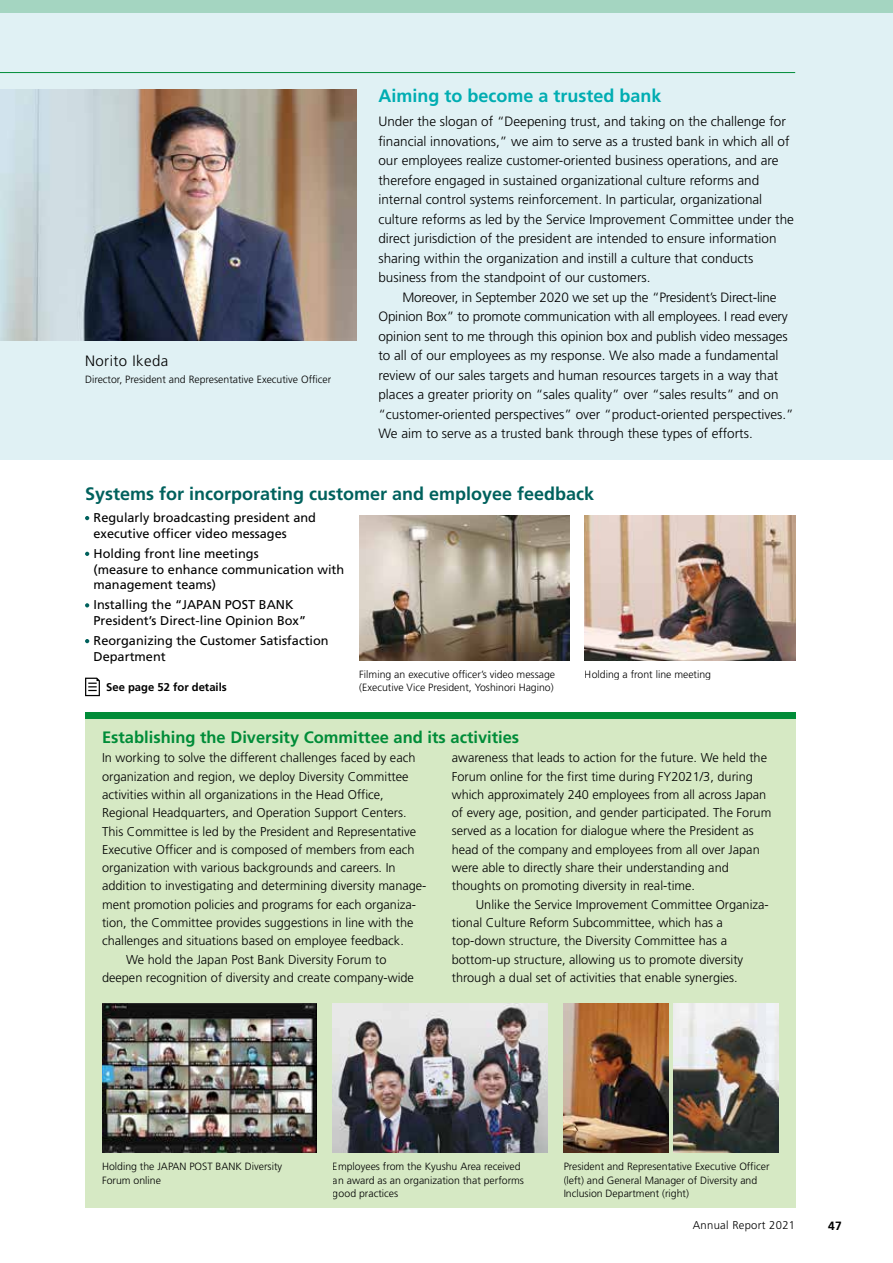
<style>
.page{position:relative;width:893px;height:1263px;background:#fff}
.page>*{position:absolute;margin:0;border:0;box-sizing:border-box;transform-origin:0 0}
.t1{font:700 18px "Frutiger";color:#00615d}
.t2{font:700 18px "Frutiger";color:#00adb2}
.t3{font:700 16.5px "Frutiger";color:#008c38}
.t4{font:300 15px "Frutiger";letter-spacing:.03em;color:#000}
.t5{font:300 13.5px/19.5px "Frutiger";color:#000}
.t6{font:300 12.75px/18.3px "Frutiger";color:#000}
.t7{font:12.75px/15.8px "Frutiger";color:#000}
.t8{font:700 12px "Frutiger";color:#000}
.t9{font:700 11.25px "Frutiger";color:#000}
.t10{font:300 11.25px "Frutiger";letter-spacing:.025em;color:#000}
.t11{font:300 10.5px/13.5px "Frutiger";color:#000}
</style>
<div class="page">
<div style="left:0;top:0;width:893px;height:459px;background:#e0f1f4"></div>
<div style="left:0;top:0;width:893px;height:13px;background:#a4d5c1"></div>
<img style="left:0;top:89px;width:356px;height:251px">
<div style="left:85px;top:712px;width:710px;height:496px;background:#d6e9c4"></div>
<img style="left:102px;top:1004px;width:215px;height:148px">
<img style="left:333px;top:1004px;width:214px;height:148px">
<img style="left:564px;top:1004px;width:105px;height:148px">
<img style="left:673px;top:1004px;width:105px;height:148px">
<hr style="left:0;top:72px;width:795px;height:1px;background:#008c38">
<img style="left:359px;top:516px;width:211px;height:144px">
<img style="left:585px;top:516px;width:210px;height:144px">
<svg style="left:85px;top:516px;width:4px;height:4px"></svg>
<svg style="left:85px;top:552px;width:4px;height:4px"></svg>
<svg style="left:85px;top:603px;width:4px;height:4px"></svg>
<svg style="left:85px;top:639px;width:4px;height:4px"></svg>
<svg style="left:85px;top:678px;width:15px;height:18px"></svg>
<div style="left:85px;top:712px;width:710px;height:6px;background:#008c38"></div>
<p class="t4" style="left:85px;top:352px;width:85px">Norito Ikeda</p>
<p class="t11" style="left:85px;top:373px;width:248px">Director, President and Representative Executive Officer</p>
<h1 class="t2" style="left:378px;top:86px;width:285px">Aiming to become a trusted bank</h1>
<p class="t5" style="left:378px;top:112px;width:417px">Under the slogan of “Deepening trust, and taking on the challenge for financial innovations,” we aim to serve as a trusted bank in which all of our employees realize customer-oriented business operations, and are therefore engaged in sustained organizational culture reforms and internal control systems reinforcement. In particular, organizational culture reforms as led by the Service Improvement Committee under the direct jurisdiction of the president are intended to ensure information sharing within the organization and instill a culture that conducts business from the standpoint of our customers.</p>
<p class="t5" style="left:378px;top:287px;width:417px;text-indent:24px">Moreover, in September 2020 we set up the “President’s Direct-line Opinion Box” to promote communication with all employees. I read every opinion sent to me through this opinion box and publish video messages to all of our employees as my response. We also made a fundamental review of our sales targets and human resources targets in a way that places a greater priority on “sales quality” over “sales results” and on “customer-oriented perspectives” over “product-oriented perspectives.” We aim to serve as a trusted bank through these types of efforts.</p>
<h1 class="t1" style="left:85px;top:483px;width:511px">Systems for incorporating customer and employee feedback</h1>
<p class="t7" style="left:94px;top:510px;width:224px">Regularly broadcasting president and executive officer video messages</p>
<p class="t7" style="left:94px;top:545px;width:252px">Holding front line meetings<br>(measure to enhance communication with management teams)</p>
<p class="t7" style="left:94px;top:597px;width:214px">Installing the “JAPAN POST BANK<br>President’s Direct-line Opinion Box”</p>
<p class="t7" style="left:94px;top:633px;width:237px">Reorganizing the Customer Satisfaction<br>Department</p>
<p class="t9" style="left:106px;top:681px;width:122px">See page 52 for details</p>
<p class="t11" style="left:359px;top:667px;width:197px">Filming an executive officer’s video message (Executive Vice President, Yoshinori Hagino)</p>
<p class="t11" style="left:585px;top:667px;width:128px">Holding a front line meeting</p>
<p class="t3" style="left:102px;top:727px;width:419px">Establishing the Diversity Committee and its activities</p>
<p class="t6" style="left:102px;top:749px;width:315px">In working to solve the different challenges faced by each</p>
<p class="t6" style="left:102px;top:767px;width:308px">organization and region, we deploy Diversity Committee</p>
<p class="t6" style="left:102px;top:785px;width:283px">activities within all organizations in the Head Office,</p>
<p class="t6" style="left:102px;top:804px;width:306px">Regional Headquarters, and Operation Support Centers.</p>
<p class="t6" style="left:102px;top:822px;width:316px">This Committee is led by the President and Representative</p>
<p class="t6" style="left:102px;top:840px;width:314px">Executive Officer and is composed of members from each</p>
<p class="t6" style="left:102px;top:858px;width:295px">organization with various backgrounds and careers. In</p>
<p class="t6" style="left:102px;top:877px;width:326px">addition to investigating and determining diversity manage-</p>
<p class="t6" style="left:102px;top:895px;width:316px">ment promotion policies and programs for each organiza-</p>
<p class="t6" style="left:102px;top:913px;width:313px">tion, the Committee provides suggestions in line with the</p>
<p class="t6" style="left:102px;top:932px;width:303px">challenges and situations based on employee feedback.</p>
<p class="t6" style="left:126px;top:950px;width:262px">We hold the Japan Post Bank Diversity Forum to</p>
<p class="t6" style="left:102px;top:968px;width:313px">deepen recognition of diversity and create company-wide</p>
<p class="t6" style="left:452px;top:749px;width:321px">awareness that leads to action for the future. We held the Forum online for the first time during FY2021/3, during which approximately 240 employees from all across Japan of every age, position, and gender participated. The Forum served as a location for dialogue where the President as head of the company and employees from all over Japan were able to directly share their understanding and thoughts on promoting diversity in real-time.</p>
<p class="t6" style="left:452px;top:895px;width:318px;text-indent:24px">Unlike the Service Improvement Committee Organiza&shy;tional Culture Reform Subcommittee, which has a top-down structure, the Diversity Committee has a bottom-up structure, allowing us to promote diversity through a dual set of activities that enable synergies.</p>
<p class="t11" style="left:102px;top:1159px;width:182px">Holding the JAPAN POST BANK Diversity<br>Forum online</p>
<p class="t11" style="left:564px;top:1159px;width:207px">President and Representative Executive Officer (left) and General Manager of Diversity and<br>Inclusion Department (right)</p>
<p class="t11" style="left:333px;top:1159px;width:193px">Employees from the Kyushu Area received an award as an organization that performs good practices</p>
<p class="t10" style="left:693px;top:1219px;width:104px">Annual Report 2021</p>
<p class="t8" style="left:828px;top:1218px;width:15px">47</p>
</div>
